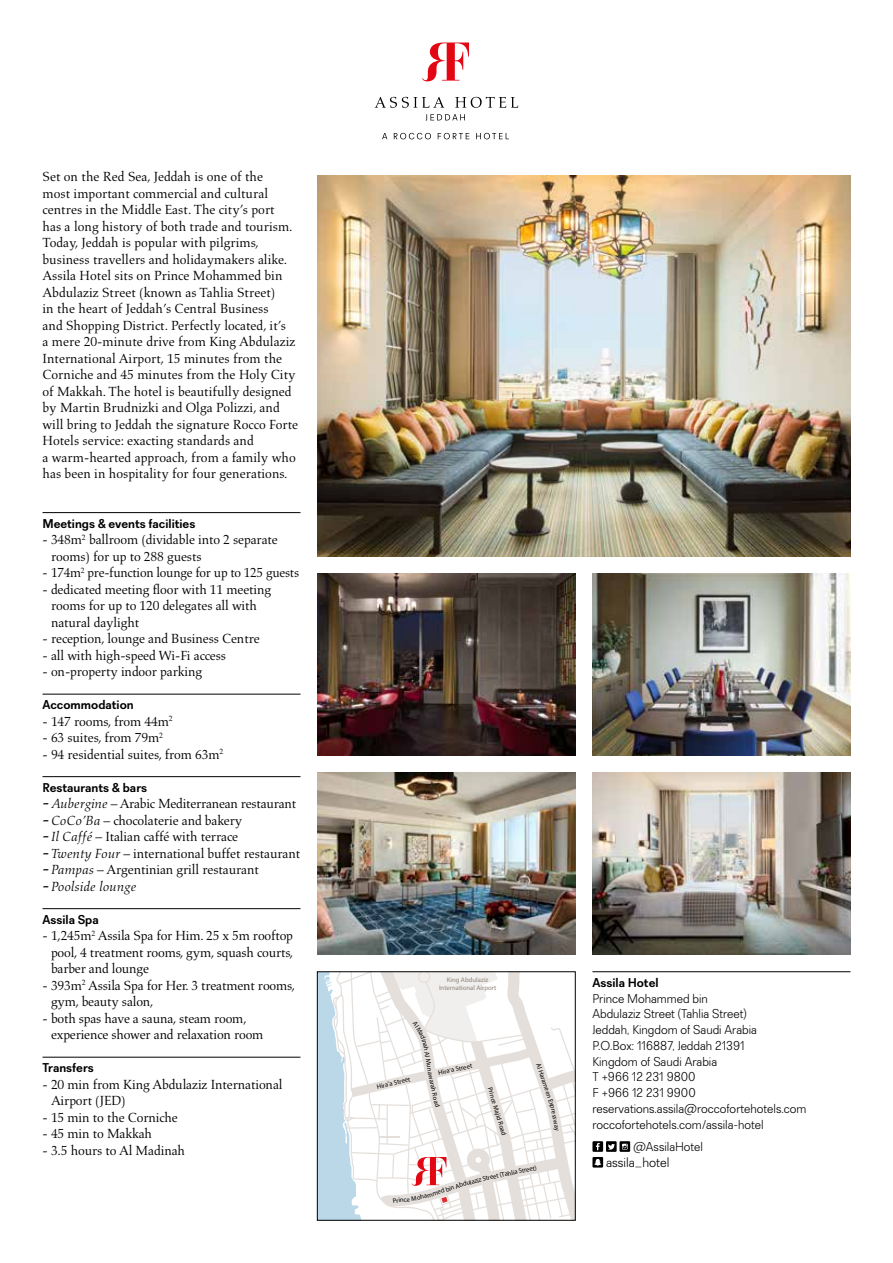
<style>
.page{position:relative;width:893px;height:1263px;background:#fff}
.page>*{position:absolute;margin:0;border:0;box-sizing:border-box;transform-origin:0 0}
.t1{font:13.5px/16.5px "Aldus";letter-spacing:-.01em;color:#000}
.t2{font:300 13.5px "Recta";color:#000}
.t3{font:300 12.75px/15.8px "Recta";color:#000}
.t4{font:700 12.75px "Recta";color:#000}
.t5{font:700 6.75px "Frutiger";color:#000}
.t6{font:6.75px/8.1px "Frutiger";color:#8e8379;text-align:center}
.s1{font-size:18px}
.s2{font-style:italic}
</style>
<div class="page">
<hr style="left:43px;top:512px;width:257px;height:1px;background:#000">
<hr style="left:43px;top:694px;width:257px;height:1px;background:#000">
<hr style="left:43px;top:776px;width:257px;height:1px;background:#000">
<hr style="left:43px;top:908px;width:257px;height:1px;background:#000">
<hr style="left:43px;top:1057px;width:257px;height:1px;background:#000">
<div style="left:319px;top:973px;width:13px;height:245px;background:#bbd8e9"></div>
<hr style="left:592px;top:971px;width:258px;height:1px;background:#000">
<svg style="left:592px;top:1141px;width:38px;height:26px"></svg>
<svg style="left:422px;top:43px;width:47px;height:39px"></svg>
<svg style="left:426px;top:114px;width:39px;height:7px"></svg>
<svg style="left:382px;top:133px;width:5px;height:6px"></svg>
<svg style="left:394px;top:133px;width:37px;height:6px"></svg>
<svg style="left:438px;top:133px;width:31px;height:6px"></svg>
<svg style="left:476px;top:133px;width:33px;height:6px"></svg>
<svg style="left:375px;top:97px;width:69px;height:11px"></svg>
<svg style="left:455px;top:97px;width:63px;height:11px"></svg>
<img style="left:317px;top:175px;width:533px;height:382px">
<img style="left:317px;top:574px;width:258px;height:182px">
<img style="left:317px;top:773px;width:258px;height:182px">
<img style="left:592px;top:773px;width:258px;height:182px">
<img style="left:592px;top:574px;width:258px;height:182px">
<svg style="left:332px;top:972px;width:243px;height:248px"></svg>
<p class="t1" style="left:43px;top:169px;width:257px">Set on the Red Sea, Jeddah is one of the<br>most important commercial and cultural centres in the Middle East. The city’s port<br>has a long history of both trade and tourism.<br>Today, Jeddah is popular with pilgrims, business travellers and holidaymakers alike.<br>Assila Hotel sits on Prince Mohammed bin Abdulaziz Street (known as Tahlia Street)<br>in the heart of Jeddah’s Central Business<br>and Shopping District. Perfectly located, it’s<br>a mere 20-minute drive from King Abdulaziz International Airport, 15 minutes from the Corniche and 45 minutes from the Holy City of Makkah. The hotel is beautifully designed by Martin Brudnizki and Olga Polizzi, and will bring to Jeddah the signature Rocco Forte Hotels service: exacting standards and<br>a warm-hearted approach, from a family who has been in hospitality for four generations.</p>
<p class="t4" style="left:43px;top:516px;width:154px">Meetings &amp; events facilities</p>
<p class="t1" style="left:51px;top:532px;width:228px;text-indent:-8px">- 348m<sup>2</sup> ballroom (dividable into 2 separate rooms) for up to 288 guests</p>
<p class="t1" style="left:43px;top:565px;width:258px">- 174m<sup>2</sup> pre-function lounge for up to 125 guests</p>
<p class="t1" style="left:51px;top:581px;width:222px;text-indent:-9px">- dedicated meeting floor with 11 meeting rooms for up to 120 delegates all with natural daylight</p>
<p class="t1" style="left:43px;top:631px;width:219px">- reception, lounge and Business Centre</p>
<p class="t1" style="left:43px;top:647px;width:185px">- all with high-speed Wi-Fi access</p>
<p class="t1" style="left:43px;top:664px;width:161px">- on-property indoor parking</p>
<p class="t4" style="left:43px;top:697px;width:93px">Accommodation</p>
<p class="t1" style="left:43px;top:713px;width:132px">- 147 rooms, from 44m<sup>2</sup></p>
<p class="t1" style="left:43px;top:730px;width:122px">- 63 suites, from 79m<sup>2</sup></p>
<p class="t1" style="left:43px;top:746px;width:182px">- 94 residential suites, from 63m<sup>2</sup></p>
<p class="t4" style="left:43px;top:780px;width:106px">Restaurants &amp; bars</p>
<p class="t1" style="left:43px;top:796px;width:259px"><span class="s1">-</span><span class="s2">Aubergine</span> – Arabic Mediterranean restaurant <span class="s1">-</span><span class="s2">CoCo’Ba</span> – chocolaterie and bakery<br><span class="s1">-</span><span class="s2">Il Caffé</span> – Italian caffé with terrace<br><span class="s1">-</span><span class="s2">Twenty Four</span> – international buffet restaurant <span class="s1">-</span><span class="s2">Pampas</span> – Argentinian grill restaurant <span class="s1">-</span><span class="s2">Poolside lounge</span></p>
<p class="t4" style="left:43px;top:912px;width:58px">Assila Spa</p>
<p class="t1" style="left:51px;top:928px;width:244px;text-align:justify;text-indent:-9px">- 1,245m<sup>2</sup> Assila Spa for Him. 25 x 5m rooftop pool, 4 treatment rooms, gym, squash courts, barber and lounge</p>
<p class="t1" style="left:51px;top:977px;width:246px;text-indent:-9px">- 393m<sup>2</sup> Assila Spa for Her. 3 treatment rooms, gym, beauty salon,</p>
<p class="t1" style="left:51px;top:1010px;width:214px;text-indent:-9px">- both spas have a sauna, steam room, experience shower and relaxation room</p>
<p class="t4" style="left:43px;top:1060px;width:53px">Transfers</p>
<p class="t1" style="left:51px;top:1076px;width:233px;text-indent:-9px">- 20 min from King Abdulaziz International<br>Airport (JED)</p>
<p class="t1" style="left:43px;top:1109px;width:137px">- 15 min to the Corniche</p>
<p class="t1" style="left:43px;top:1126px;width:111px">- 45 min to Makkah</p>
<p class="t1" style="left:43px;top:1142px;width:144px">- 3.5 hours to Al Madinah</p>
<p class="t5" style="left:376px;top:1083px;width:30px;rotate:-14deg">Hira’a Stre</p>
<p class="t5" style="left:392px;top:1197px;width:19px;rotate:-6deg">Prince</p>
<p class="t6" style="left:439px;top:976px;width:59px">King Abdulaziz<br>International Airport</p>
<p class="t4" style="left:592px;top:975px;width:68px">Assila Hotel</p>
<p class="t3" style="left:592px;top:990px;width:215px">Prince Mohammed bin<br>Abdulaziz Street (Tahlia Street)<br>Jeddah, Kingdom of Saudi Arabia<br>P.O.Box: 116887, Jeddah 21391<br>Kingdom of Saudi Arabia<br>T +966 12 231 9800<br>F +966 12 231 9900 reservations.assila@roccofortehotels.com roccofortehotels.com/assila-hotel</p>
<p class="t3" style="left:633px;top:1139px;width:71px">@AssilaHotel</p>
<p class="t2" style="left:606px;top:1154px;width:65px">assila_hotel</p>
<p class="t5" style="left:432px;top:1058px;width:22px;rotate:80deg">Munaw</p>
<p class="t5" style="left:542px;top:1062px;width:45px;rotate:71deg">Al Harameen Ex</p>
<p class="t5" style="left:557px;top:1108px;width:12px;rotate:78deg">ress</p>
<p class="t5" style="left:438px;top:1069px;width:36px;rotate:-12deg">Hira’a Street</p>
<p class="t5" style="left:494px;top:1086px;width:45px;rotate:73deg">Prince Majid Ro</p>
<p class="t5" style="left:507px;top:1169px;width:31px;rotate:-11deg">hlia Street)</p>
<p class="t5" style="left:485px;top:1174px;width:24px;rotate:-12deg">treet (Ta</p>
<p class="t5" style="left:458px;top:1181px;width:25px;rotate:-16deg">bdulaziz</p>
<p class="t5" style="left:426px;top:1191px;width:35px;rotate:-17deg">mmed bin A</p>
</div>
